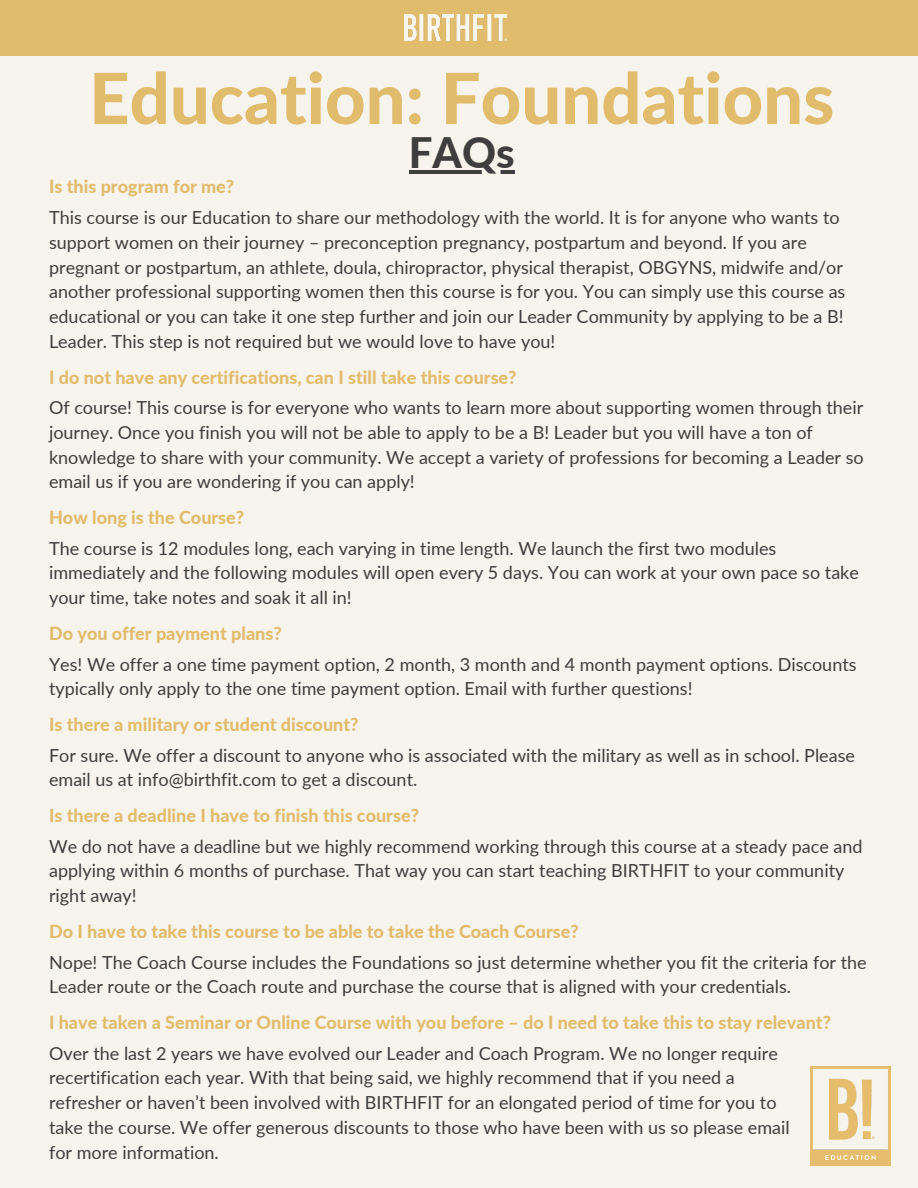
<style>
.page{position:relative;width:918px;height:1188px;background:#f7f3ed}
.page>*{position:absolute;margin:0;border:0;box-sizing:border-box;transform-origin:0 0}
.t1{font:800 70.5px "Lato";color:#e2bc6d}
.t2{font:800 42px "Lato";color:#3e3e3e}
.t3{font:18px/24.8px "Lato";color:#3e3e3e}
.t4{font:800 18px "Lato";color:#e2bc6d}
</style>
<div class="page">
<div style="left:0;top:0;width:918px;height:56px;background:#e2bc6d"></div>
<img style="left:404px;top:15px;width:103px;height:25px">
<img style="left:811px;top:1067px;width:79px;height:99px">
<svg style="left:409px;top:170px;width:106px;height:4px"></svg>
<h1 class="t1" style="left:89px;top:54px;width:747px">Education: Foundations</h1>
<h2 class="t2" style="left:409px;top:127px;width:107px">FAQs</h2>
<p class="t4" style="left:49px;top:176px;width:187px">Is this program for me?</p>
<p class="t3" style="left:49px;top:205px;width:798px">This course is our Education to share our methodology with the world. It is for anyone who wants to support women on their journey – preconception pregnancy, postpartum and beyond. If you are pregnant or postpartum, an athlete, doula, chiropractor, physical therapist, OBGYNS, midwife and/or another professional supporting women then this course is for you. You can simply use this course as educational or you can take it one step further and join our Leader Community by applying to be a B!<br>Leader. This step is not required but we would love to have you!</p>
<p class="t4" style="left:49px;top:366px;width:469px">I do not have any certifications, can I still take this course?</p>
<p class="t3" style="left:49px;top:395px;width:816px">Of course! This course is for everyone who wants to learn more about supporting women through their journey. Once you finish you will not be able to apply to be a B! Leader but you will have a ton of knowledge to share with your community. We accept a variety of professions for becoming a Leader so email us if you are wondering if you can apply!</p>
<p class="t4" style="left:49px;top:506px;width:197px">How long is the Course?</p>
<p class="t3" style="left:49px;top:535px;width:811px">The course is 12 modules long, each varying in time length. We launch the first two modules immediately and the following modules will open every 5 days. You can work at your own pace so take your time, take notes and soak it all in!</p>
<p class="t4" style="left:49px;top:622px;width:234px">Do you offer payment plans?</p>
<p class="t3" style="left:49px;top:651px;width:809px">Yes! We offer a one time payment option, 2 month, 3 month and 4 month payment options. Discounts typically only apply to the one time payment option. Email with further questions!</p>
<p class="t4" style="left:49px;top:713px;width:311px">Is there a military or student discount?</p>
<p class="t3" style="left:49px;top:742px;width:807px">For sure. We offer a discount to anyone who is associated with the military as well as in school. Please email us at info@birthfit.com to get a discount.</p>
<p class="t4" style="left:49px;top:804px;width:371px">Is there a deadline I have to finish this course?</p>
<p class="t3" style="left:49px;top:833px;width:815px">We do not have a deadline but we highly recommend working through this course at a steady pace and applying within 6 months of purchase. That way you can start teaching BIRTHFIT to your community right away!</p>
<p class="t4" style="left:49px;top:920px;width:531px">Do I have to take this course to be able to take the Coach Course?</p>
<p class="t3" style="left:49px;top:949px;width:819px">Nope! The Coach Course includes the Foundations so just determine whether you fit the criteria for the<br>Leader route or the Coach route and purchase the course that is aligned with your credentials.</p>
<p class="t4" style="left:49px;top:1011px;width:784px">I have taken a Seminar or Online Course with you before – do I need to take this to stay relevant?</p>
<p class="t3" style="left:49px;top:1040px;width:742px">Over the last 2 years we have evolved our Leader and Coach Program. We no longer require recertification each year. With that being said, we highly recommend that if you need a refresher or haven’t been involved with BIRTHFIT for an elongated period of time for you to take the course. We offer generous discounts to those who have been with us so please email for more information.</p>
</div>
